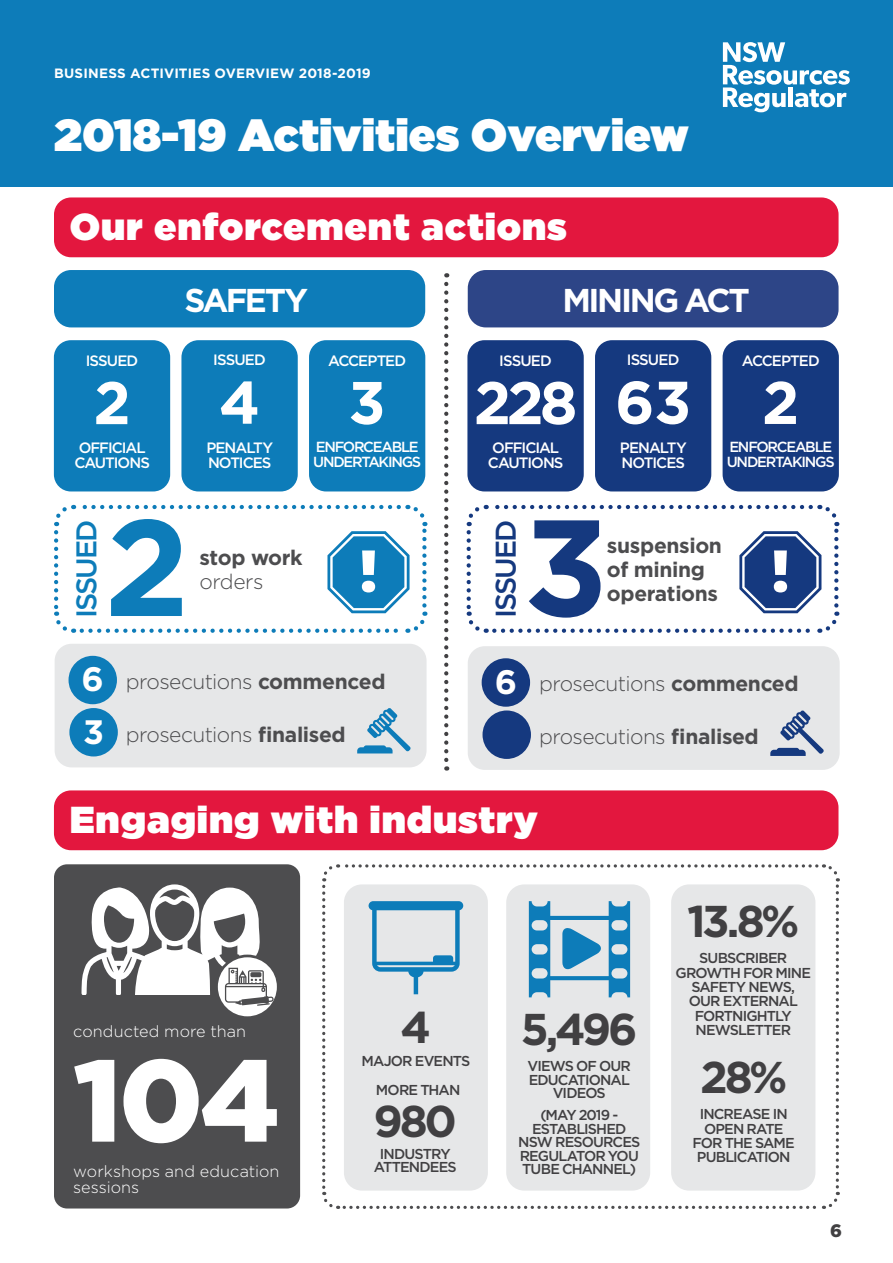
<style>
.page{position:relative;width:893px;height:1263px;background:#fff}
.page>*{position:absolute;margin:0;border:0;box-sizing:border-box;transform-origin:0 0}
.t1{font:700 136.65px "Gotham";color:#0d7cb9}
.t2{font:700 136.65px "Gotham";color:#15397f}
.t3{font:900 115.95px "Gotham";color:#fff}
.t4{font:700 60px "Gotham";color:#fff}
.t5{font:900 45px "Gotham";color:#fff}
.t6{font:700 44.55px "Gotham";letter-spacing:-.075em;color:#414042}
.t7{font:900 37.5px "Gotham";letter-spacing:.025em;color:#fff}
.t8{font:700 33px "Gotham";letter-spacing:-.075em;color:#fff}
.t9{font:500 28.5px "Gotham";letter-spacing:-.075em;color:#0d7cb9}
.t10{font:500 28.5px "Gotham";letter-spacing:-.075em;color:#15397f}
.t11{font:300 21px "Gotham";letter-spacing:-.03em;color:#4d4d4f}
.t12{font:700 21px/24px "Gotham";letter-spacing:-.015em;color:#4d4d4f}
.t13{font:900 18px "Gotham";color:#414042}
.t14{font:300 16.2px/16.2px "Gotham";letter-spacing:.005em;color:#fff}
.t15{font:500 15px/15px "Gotham";letter-spacing:-.065em;color:#fff}
.t16{font:500 14.7px/15px "Gotham";letter-spacing:-.085em;color:#fff}
.t17{font:500 14.4px/14.4px "Gotham";letter-spacing:-.06em;color:#414042;text-align:center}
.t18{font:700 13.5px "Gotham";letter-spacing:.015em;color:#fff}
.s1{font-weight:300}
.s2{font-weight:700;font-size:33.9px;color:#fff}
.s3{font-weight:700}
</style>
<div class="page">
<div style="left:0;top:0;width:893px;height:187px;background:#0d7cb9"></div>
<svg style="left:723px;top:42px;width:127px;height:70px"></svg>
<svg style="left:444px;top:273px;width:4px;height:487px"></svg>
<div style="left:54px;top:197px;width:784px;height:60px;background:#e3173e;border-radius:17px"></div>
<div style="left:54px;top:270px;width:371px;height:57px;background:#0d7cb9;border-radius:17px"></div>
<div style="left:54px;top:340px;width:116px;height:151px;background:#0d7cb9;border-radius:17px"></div>
<div style="left:181px;top:340px;width:117px;height:151px;background:#0d7cb9;border-radius:17px"></div>
<div style="left:309px;top:340px;width:116px;height:151px;background:#0d7cb9;border-radius:17px"></div>
<div style="left:468px;top:270px;width:370px;height:57px;background:#2d4587;border-radius:18px"></div>
<div style="left:467px;top:340px;width:117px;height:151px;background:#15397f;border-radius:17px"></div>
<div style="left:595px;top:340px;width:116px;height:151px;background:#15397f;border-radius:17px"></div>
<div style="left:723px;top:340px;width:116px;height:151px;background:#15397f;border-radius:17px"></div>
<svg style="left:54px;top:504px;width:374px;height:129px"></svg>
<div style="left:55px;top:644px;width:372px;height:123px;background:#e6e7e8;border-radius:17px"></div>
<div style="left:69px;top:656px;width:48px;height:48px;background:#0d7cb9;border-radius:50%"></div>
<svg style="left:357px;top:708px;width:53px;height:45px"></svg>
<div style="left:69px;top:708px;width:49px;height:48px;background:#0d7cb9;border-radius:50%"></div>
<svg style="left:466px;top:504px;width:374px;height:129px"></svg>
<div style="left:468px;top:646px;width:372px;height:124px;background:#e6e7e8;border-radius:17px"></div>
<div style="left:482px;top:658px;width:48px;height:49px;background:#15397f;border-radius:50%"></div>
<svg style="left:770px;top:710px;width:54px;height:46px"></svg>
<div style="left:482px;top:710px;width:49px;height:49px;background:#15397f;border-radius:50%"></div>
<div style="left:54px;top:864px;width:246px;height:344px;background:#4d4d4f;border-radius:13px"></div>
<svg style="left:216px;top:956px;width:62px;height:62px"></svg>
<div style="left:215px;top:954px;width:65px;height:65px;border:3px solid #4d4d4f;border-radius:50%"></div>
<svg style="left:82px;top:884px;width:192px;height:122px"></svg>
<svg style="left:322px;top:864px;width:518px;height:345px"></svg>
<div style="left:54px;top:790px;width:784px;height:60px;background:#e3173e;border-radius:17px"></div>
<p class="t18" style="left:54px;top:64px;width:318px">BUSINESS ACTIVITIES OVERVIEW 2018-2019</p>
<h3 class="t5" style="left:54px;top:103px;width:636px">2018-19 Activities Overview</h3>
<p class="t7" style="left:70px;top:200px;width:499px">Our enforcement actions</p>
<p class="t8" style="left:184px;top:278px;width:125px">SAFETY</p>
<p class="t8" style="left:562px;top:278px;width:189px">MINING ACT</p>
<p class="t15" style="left:86px;top:353px;width:54px">ISSUED</p>
<p class="t15" style="left:213px;top:352px;width:54px">ISSUED</p>
<p class="t15" style="left:328px;top:352px;width:80px">ACCEPTED</p>
<p class="t15" style="left:499px;top:353px;width:54px">ISSUED</p>
<p class="t15" style="left:627px;top:352px;width:54px">ISSUED</p>
<p class="t15" style="left:742px;top:352px;width:80px">ACCEPTED</p>
<p class="t4" style="left:93px;top:363px;width:39px">2</p>
<p class="t4" style="left:219px;top:363px;width:43px">4</p>
<p class="t4" style="left:348px;top:363px;width:39px">3</p>
<p class="t4" style="left:474px;top:363px;width:105px">228</p>
<p class="t4" style="left:615px;top:363px;width:78px">63</p>
<p class="t4" style="left:762px;top:363px;width:39px">2</p>
<p class="t15" style="left:74px;top:440px;width:77px">OFFICIAL<br>CAUTIONS</p>
<p class="t15" style="left:206px;top:440px;width:68px">PENALTY<br>NOTICES</p>
<p class="t16" style="left:313px;top:439px;width:110px">ENFORCEABLE<br>UNDERTAKINGS</p>
<p class="t15" style="left:488px;top:440px;width:77px">OFFICIAL<br>CAUTIONS</p>
<p class="t15" style="left:620px;top:440px;width:68px">PENALTY<br>NOTICES</p>
<p class="t16" style="left:727px;top:439px;width:110px">ENFORCEABLE<br>UNDERTAKINGS</p>
<p class="t9" style="left:68px;top:618px;width:100px;rotate:-90deg">ISSUED</p>
<p class="t1" style="left:104px;top:477px;width:87px">2</p>
<p class="t2" style="left:524px;top:477px;width:86px">3</p>
<p class="t10" style="left:487px;top:618px;width:100px;rotate:-90deg">ISSUED</p>
<p class="t12" style="left:607px;top:534px;width:117px">suspension of mining operations</p>
<p class="t12" style="left:199px;top:546px;width:105px">stop work <span class="s1">orders</span></p>
<h3 class="t11" style="left:82px;top:668px;width:305px"><span class="s2">6</span> prosecutions <span class="s3">commenced</span></h3>
<h3 class="t11" style="left:83px;top:721px;width:264px"><span class="s2">3</span> prosecutions <span class="s3">fnalised</span></h3>
<p class="t11" style="left:495px;top:670px;width:305px"><span class="s2">6</span> prosecutions <span class="s3">commenced</span></p>
<p class="t11" style="left:496px;top:724px;width:264px"><span class="s2">8</span> prosecutions <span class="s3">fnalised</span></p>
<p class="t7" style="left:70px;top:793px;width:470px">Engaging with industry</p>
<p class="t14" style="left:73px;top:1022px;width:174px">conducted more than</p>
<p class="t3" style="left:73px;top:1021px;width:208px">104</p>
<p class="t14" style="left:73px;top:1162px;width:208px">workshops and education sessions</p>
<p class="t6" style="left:401px;top:997px;width:32px">4</p>
<p class="t17" style="left:361px;top:1053px;width:110px">MAJOR EVENTS</p>
<p class="t6" style="left:373px;top:1091px;width:85px">980</p>
<p class="t17" style="left:374px;top:1147px;width:84px;line-height:13.5px">INDUSTRY<br>ATTENDEES</p>
<p class="t17" style="left:376px;top:1083px;width:86px">MORE THAN</p>
<p class="t6" style="left:521px;top:1000px;width:118px">5,496</p>
<p class="t17" style="left:527px;top:1059px;width:105px;line-height:13.5px">VIEWS OF OUR<br>EDUCATIONAL<br>VIDEOS</p>
<p class="t17" style="left:518px;top:1108px;width:124px;line-height:13.5px">(MAY 2019 -<br>ESTABLISHED<br>NSW RESOURCES<br>REGULATOR YOU<br>TUBE CHANNEL)</p>
<p class="t6" style="left:687px;top:891px;width:114px">13.8%</p>
<p class="t17" style="left:676px;top:951px;width:137px">SUBSCRIBER<br>GROWTH FOR MINE<br>SAFETY NEWS,<br>OUR EXTERNAL<br>FORTNIGHTLY<br>NEWSLETTER</p>
<p class="t6" style="left:700px;top:1047px;width:89px">28%</p>
<p class="t17" style="left:693px;top:1107px;width:104px">INCREASE IN<br>OPEN RATE<br>FOR THE SAME<br>PUBLICATION</p>
<p class="t13" style="left:830px;top:1218px;width:13px">6</p>
</div>
